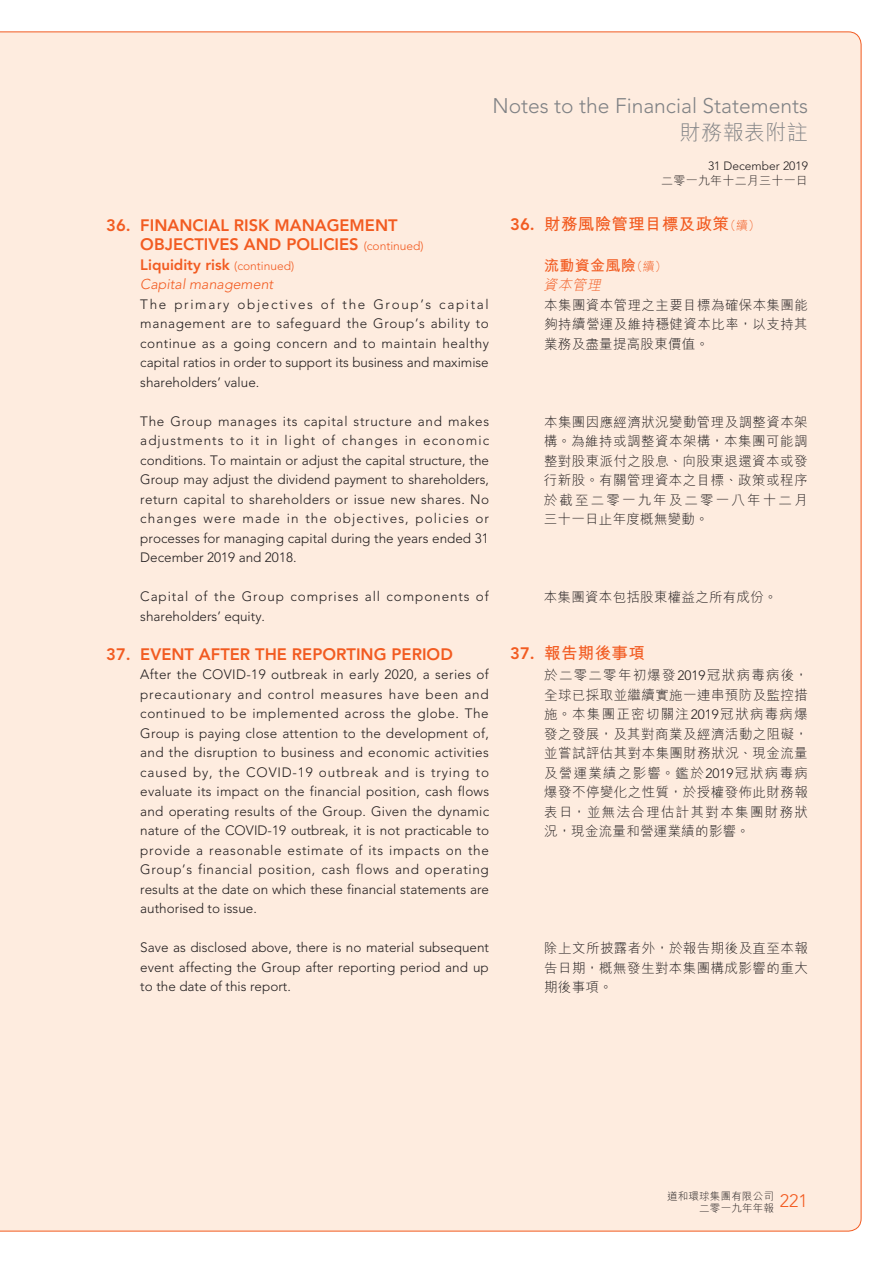
<style>
.page{position:relative;width:893px;height:1263px;background:#fff}
.page>*{position:absolute;margin:0;border:0;box-sizing:border-box;transform-origin:0 0}
.t1{font:300 21px "Avenir LT Std";color:#808285}
.t2{font:300 21px "M Hei HK";letter-spacing:.02em;color:#808285}
.t3{font:800 16.5px/19.5px "Avenir LT Std";color:#f25b21}
.t4{font:700 16.5px "M Hei HK";letter-spacing:.02em;color:#f25b21}
.t5{font:800 15px "Avenir LT Std";color:#f25b21}
.t6{font:700 15px "M Hei HK";letter-spacing:.02em;color:#f25b21}
.t7{font:italic 300 14.25px "Avenir LT Std";color:#f25b21}
.t8{font:italic 300 14.25px "M Hei HK";color:#f25b21}
.t9{font:300 13.5px/19.5px "Avenir LT Std";color:#231f20;text-align:justify}
.t10{font:300 13.5px/19.5px "M Hei HK";letter-spacing:.03em;color:#231f20;text-align:justify}
.t11{font:300 13.5px/19.5px "Avenir LT Std";letter-spacing:.065em;color:#231f20}
.t12{font:300 12px "Avenir LT Std";color:#231f20}
.t13{font:300 12px "M Hei HK";letter-spacing:.02em;color:#231f20}
.t14{font:300 10.5px/12px "M Hei HK";letter-spacing:.02em;color:#231f20}
.s1{font-weight:300;font-size:12px}
.s2{font-family:"Avenir LT Std";font-weight:800}
.s3{font-family:"Avenir LT Std"}
</style>
<div class="page">
<div style="left:0;top:32px;width:861px;height:1199px;background:#feecdf"></div>
<h1 class="t1" style="left:492px;top:93px;width:317px">Notes to the Financial Statements</h1>
<h1 class="t2" style="left:680px;top:121px;width:130px">財務報表附註</h1>
<p class="t3" style="left:140px;top:215px;width:285px;text-indent:-34px">36. FINANCIAL RISK MANAGEMENT<br>OBJECTIVES AN D POLICIES <span class="s1">(continued)</span></p>
<p class="t5" style="left:140px;top:255px;width:155px">LIQUIDITY RISK <span class="s1">(continued)</span></p>
<p class="t7" style="left:140px;top:276px;width:135px">Capital management</p>
<p class="t9" style="left:140px;top:294px;width:350px">The primary objectives of the Group’s capital management are to safeguard the Group’s ability to continue as a going concern and to maintain healthy capital ratios in order to support its business and maximise shareholders’ value.</p>
<p class="t9" style="left:140px;top:411px;width:350px">The Group manages its capital structure and makes adjustments to it in light of changes in economic conditions. To maintain or adjust the capital structure, the Group may adjust the dividend payment to shareholders, return capital to shareholders or issue new shares. No changes were made in the objectives, policies or processes for managing capital during the years ended 31<br>December 2019 and 2018.</p>
<p class="t11" style="left:140px;top:587px;width:350px">Capital of the Group comprises all components of shareholders’ equity.</p>
<p class="t3" style="left:106px;top:644px;width:346px">37. EVENT AFTER THE REPORTING PERIOD</p>
<p class="t9" style="left:140px;top:665px;width:350px">After the COVID-19 outbreak in early 2020, a series of precautionary and control measures have been and continued to be implemented across the globe. The Group is paying close attention to the development of, and the disruption to business and economic activities caused by, the COVID-19 outbreak and is trying to evaluate its impact on the financial position, cash flows and operating results of the Group. Given the dynamic nature of the COVID-19 outbreak, it is not practicable to provide a reasonable estimate of its impacts on the Group’s financial position, cash flows and operating results at the date on which these financial statements are authorised to issue.</p>
<p class="t9" style="left:140px;top:938px;width:350px">Save as disclosed above, there is no material subsequent event affecting the Group after reporting period and up to the date of this report.</p>
<p class="t12" style="left:708px;top:159px;width:101px">31 December 2019</p>
<p class="t13" style="left:661px;top:175px;width:148px">二零一九年十二月三十一日</p>
<p class="t4" style="left:510px;top:212px;width:251px"><span class="s2">36.</span> 財務風險管理目標及政策<span class="s1">（續）</span></p>
<p class="t6" style="left:544px;top:254px;width:124px">流動資金風險<span class="s1">（續）</span></p>
<p class="t8" style="left:543px;top:278px;width:62px">資本管理</p>
<p class="t10" style="left:544px;top:295px;width:265px">本集團資本管理之主要目標為確保本集團能夠持續營運及維持穩健資本比率，以支持其業務及盡量提高股東價值。</p>
<p class="t10" style="left:544px;top:412px;width:265px">本集團因應經濟狀況變動管理及調整資本架構。為維持或調整資本架構，本集團可能調整對股東派付之股息、向股東退還資本或發行新股。有關管理資本之目標、政策或程序於截至二零一九年及二零一八年十二月三十一日止年度概無變動。</p>
<p class="t10" style="left:544px;top:587px;width:235px">本集團資本包括股東權益之所有成份。</p>
<p class="t4" style="left:510px;top:641px;width:136px"><span class="s2">37.</span> 報告期後事項</p>
<p class="t10" style="left:544px;top:665px;width:265px">於二零二零年初爆發<span class="s3">2019</span>冠狀病毒病後，全球已採取並繼續實施一連串預防及監控措施。本集團正密切關注<span class="s3">2019</span>冠狀病毒病爆發之發展，及其對商業及經濟活動之阻礙，並嘗試評估其對本集團財務狀況、現金流量及營運業績之影響。鑑於<span class="s3">2019</span>冠狀病毒病爆發不停變化之性質，於授權發佈此財務報表日，並無法合理估計其對本集團財務狀況，現金流量和營運業績的影響。</p>
<p class="t10" style="left:544px;top:938px;width:265px">除上文所披露者外，於報告期後及直至本報告日期，概無發生對本集團構成影響的重大期後事項。</p>
<p class="t14" style="left:699px;top:1190px;width:110px;text-indent:-32px">道和環球集團有限公司<br>二零一九年年報 <sup>221</sup></p>
</div>
